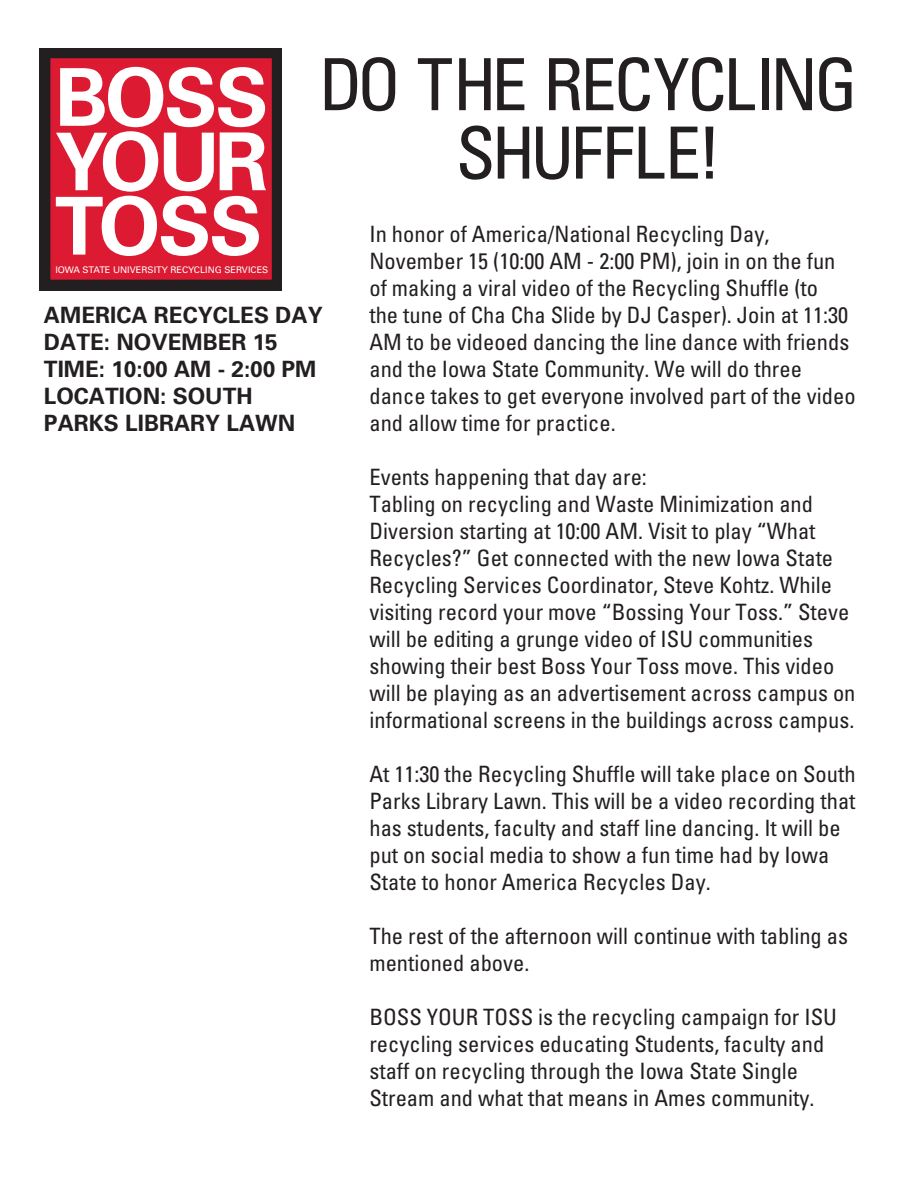
<style>
.page{position:relative;width:918px;height:1188px;background:#fff}
.page>*{position:absolute;margin:0;border:0;box-sizing:border-box;transform-origin:0 0}
.t1{font:700 79.8px/64.3px "Univers LT Std";letter-spacing:-.04em;color:#fff;text-align:justify}
.t2{font:condensed 72px/68.4px "Univers LT Std";letter-spacing:-.04em;color:#231f20;text-align:center}
.t3{font:condensed 22.5px/27px "Univers LT Std";color:#231f20}
.t4{font:700 22.5px/27px "Univers LT Std";color:#231f20}
.t5{font:9.15px "Univers LT Std";color:#fff}
</style>
<div class="page">
<div style="left:39px;top:48px;width:243px;height:243px;background:#231f20"></div>
<div style="left:50px;top:57px;width:223px;height:223px;background:#dc1a32"></div>
<div style="left:49px;top:57px;width:224px;height:224px;border:2px solid #231f20"></div>
<h2 class="t2" style="left:319px;top:49px;width:541px">DO THE RECYCLING<br>SHUFFLE!</h2>
<h1 class="t1" style="left:55px;top:66px;width:215px">BOSS YOUR TOSS</h1>
<p class="t5" style="left:55px;top:264px;width:214px">IOWA STATE UNIVERSITY RECYCLING SERVICES</p>
<p class="t3" style="left:369px;top:221px;width:488px">In honor of America/National Recycling Day, November 15 (10:00 AM - 2:00 PM), join in on the fun of making a viral video of the Recycling Shuffle (to<br>the tune of Cha Cha Slide by DJ Casper). Join at 11:30<br>AM to be videoed dancing the line dance with friends and the Iowa State Community. We will do three dance takes to get everyone involved part of the video and allow time for practice.</p>
<p class="t3" style="left:369px;top:464px;width:488px">Events happening that day are:<br>Tabling on recycling and Waste Minimization and Diversion starting at 10:00 AM. Visit to play “What Recycles?” Get connected with the new Iowa State Recycling Services Coordinator, Steve Kohtz. While visiting record your move “Bossing Your Toss.” Steve will be editing a grunge video of ISU communities showing their best Boss Your Toss move. This video will be playing as an advertisement across campus on informational screens in the buildings across campus.</p>
<p class="t3" style="left:369px;top:761px;width:488px">At 11:30 the Recycling Shuffle will take place on South Parks Library Lawn. This will be a video recording that has students, faculty and staff line dancing. It will be put on social media to show a fun time had by Iowa State to honor America Recycles Day.</p>
<p class="t3" style="left:369px;top:923px;width:480px">The rest of the afternoon will continue with tabling as mentioned above.</p>
<p class="t3" style="left:369px;top:1004px;width:469px">BOSS YOUR TOSS is the recycling campaign for ISU recycling services educating Students, faculty and staff on recycling through the Iowa State Single Stream and what that means in Ames community.</p>
<p class="t4" style="left:44px;top:302px;width:280px">AMERICA RECYCLES DAY<br>DATE: NOVEMBER 15<br>TIME: 10:00 AM - 2:00 PM<br>LOCATION: SOUTH<br>PARKS LIBRARY LAWN</p>
</div>
